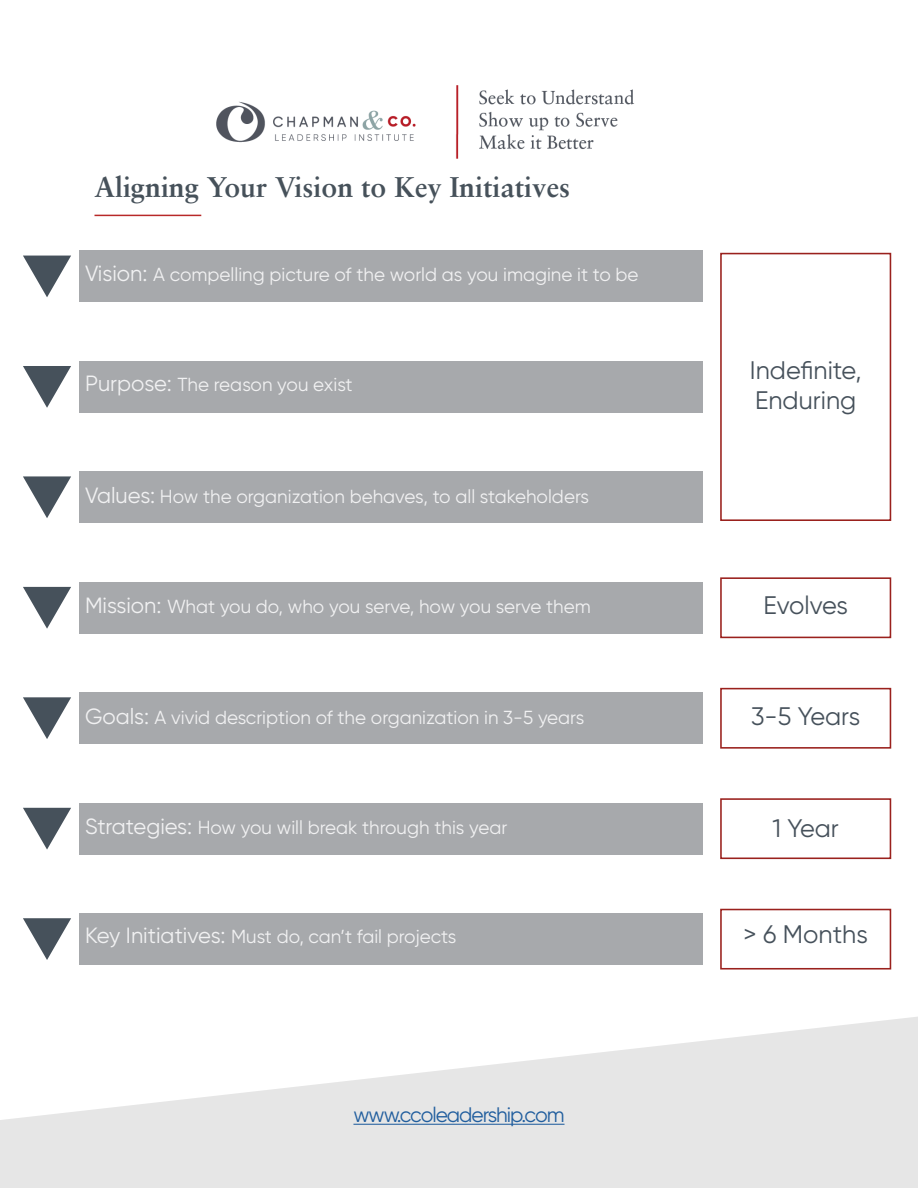
<style>
.page{position:relative;width:918px;height:1188px;background:#fff}
.page>*{position:absolute;margin:0;border:0;box-sizing:border-box;transform-origin:0 0}
.t1{font:700 28.5px "Sabon LT Pro";color:#46515a}
.t2{font:25.35px/30.5px "Gilroy";color:#46515b}
.t3{font:21px "Gilroy";letter-spacing:-.05em;color:#215e9e}
.t4{font:18.9px "Gilroy";color:#f1f1f2}
.s1{font-size:22.05px}
</style>
<div class="page">
<svg style="left:0;top:1017px;width:918px;height:171px;fill:#e6e6e6"></svg>
<hr style="left:353px;top:1124px;width:212px;height:1px;background:#215e9e">
<img style="left:216px;top:85px;width:418px;height:74px">
<hr style="left:94px;top:215px;width:107px;height:1px;background:#b82928">
<svg style="left:23px;top:256px;width:48px;height:41px"></svg>
<div style="left:80px;top:251px;width:623px;height:51px;background:#a7a9ac"></div>
<div style="left:80px;top:361px;width:623px;height:52px;background:#a7a9ac"></div>
<div style="left:80px;top:472px;width:623px;height:51px;background:#a7a9ac"></div>
<div style="left:80px;top:582px;width:623px;height:52px;background:#a7a9ac"></div>
<div style="left:80px;top:692px;width:623px;height:52px;background:#a7a9ac"></div>
<div style="left:80px;top:913px;width:623px;height:52px;background:#a7a9ac"></div>
<div style="left:80px;top:803px;width:623px;height:51px;background:#a7a9ac"></div>
<div style="left:720px;top:253px;width:171px;height:268px;border:2px solid #9a211d"></div>
<div style="left:720px;top:577px;width:171px;height:61px;border:2px solid #9a211d"></div>
<div style="left:720px;top:688px;width:171px;height:61px;border:2px solid #9a211d"></div>
<div style="left:720px;top:798px;width:171px;height:61px;border:2px solid #9a211d"></div>
<div style="left:720px;top:909px;width:171px;height:61px;border:2px solid #9a211d"></div>
<svg style="left:23px;top:366px;width:48px;height:42px"></svg>
<svg style="left:23px;top:476px;width:48px;height:42px"></svg>
<svg style="left:23px;top:587px;width:48px;height:42px"></svg>
<svg style="left:23px;top:697px;width:48px;height:42px"></svg>
<svg style="left:23px;top:808px;width:48px;height:42px"></svg>
<svg style="left:23px;top:918px;width:48px;height:42px"></svg>
<h1 class="t1" style="left:94px;top:169px;width:477px">Aligning Your Vision to Key Initiatives</h1>
<p class="t4" style="left:85px;top:263px;width:555px"><span class="s1">Vision:</span> A compelling picture of the world as you imagine it to be</p>
<p class="t4" style="left:85px;top:373px;width:269px"><span class="s1">Purpose:</span> The reason you exist</p>
<p class="t4" style="left:85px;top:484px;width:506px"><span class="s1">Values:</span> How the organization behaves, to all stakeholders</p>
<p class="t4" style="left:85px;top:595px;width:507px"><span class="s1">Mission:</span> What you do, who you serve, how you serve them</p>
<p class="t4" style="left:85px;top:705px;width:501px"><span class="s1">Goals:</span> A vivid description of the organization in 3-5 years</p>
<p class="t4" style="left:85px;top:815px;width:424px"><span class="s1">Strategies:</span> How you will break through this year</p>
<p class="t4" style="left:85px;top:925px;width:373px"><span class="s1">Key Initiatives:</span> Must do, can’t fail projects</p>
<p class="t3" style="left:353px;top:1102px;width:213px">www.ccoleadership.com</p>
<h2 class="t2" style="left:750px;top:354px;width:113px">Indefinite,<br>Enduring</h2>
<h2 class="t2" style="left:763px;top:589px;width:86px">Evolves</h2>
<h2 class="t2" style="left:751px;top:701px;width:111px">3-5 Years</h2>
<h2 class="t2" style="left:773px;top:812px;width:68px">1 Year</h2>
<h2 class="t2" style="left:744px;top:918px;width:126px">&gt; 6 Months</h2>
</div>
